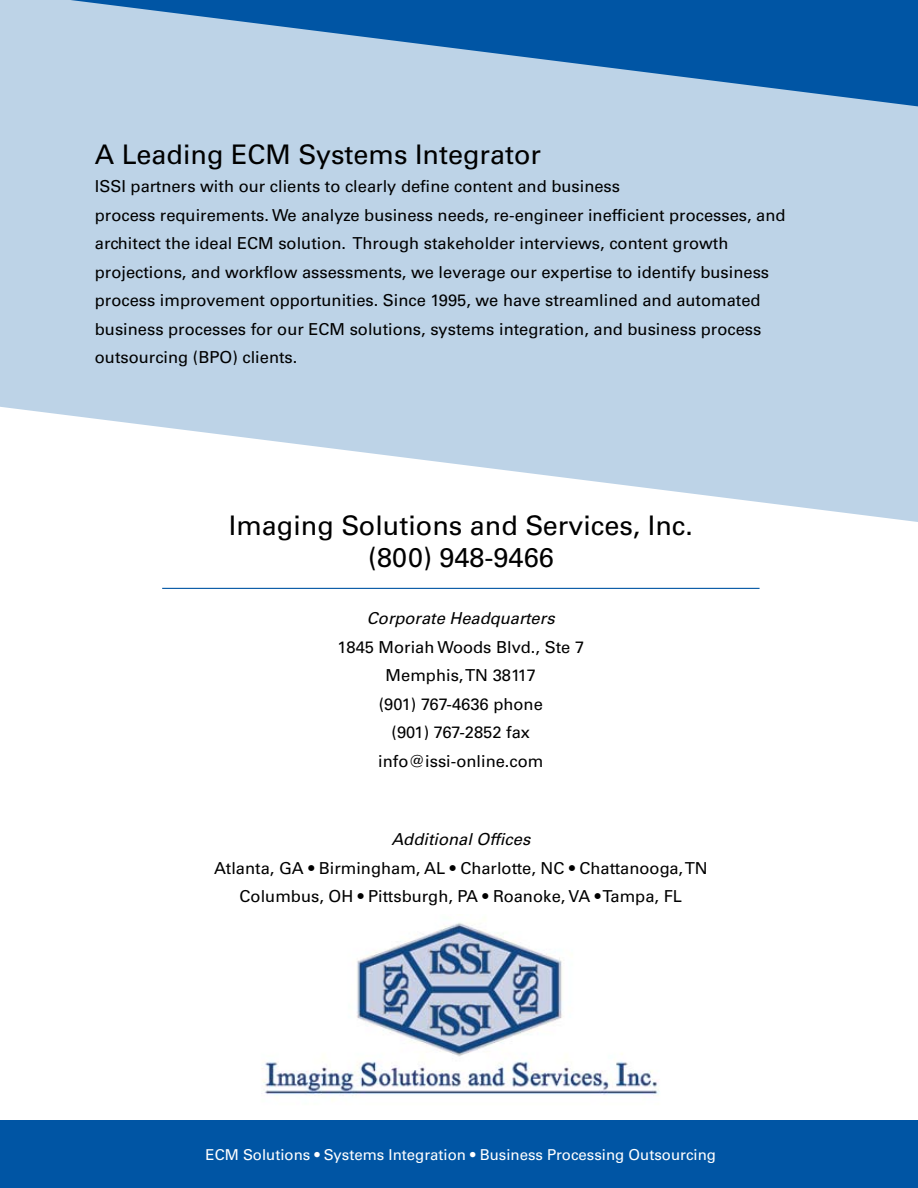
<style>
.page{position:relative;width:918px;height:1188px;background:#fff}
.page>*{position:absolute;margin:0;border:0;box-sizing:border-box;transform-origin:0 0}
.t1{font:27px/32.4px "Univers LT Std";color:#000;text-align:center}
.t2{font:16.5px/28.5px "Univers LT Std";color:#000;text-align:center}
.t3{font:italic 16.5px "Univers LT Std";color:#000}
.t4{font:15px "Univers LT Std";color:#fff}
</style>
<div class="page">
<div style="left:0;top:0;width:918px;height:730px;background:#bdd3e7"></div>
<svg style="left:0;top:407px;width:918px;height:323px;fill:#fff"></svg>
<svg style="left:71px;top:0;width:847px;height:106px"></svg>
<div style="left:0;top:1121px;width:918px;height:67px;background:#0055a4"></div>
<img style="left:262px;top:922px;width:398px;height:179px">
<hr style="left:162px;top:588px;width:598px;height:1px;background:#0055a4">
<h1 class="t1" style="left:95px;top:138px;width:448px">A Leading ECM Systems Integrator</h1>
<p class="t2" style="left:95px;top:172px;width:692px;text-align:left">ISSI partners with our clients to clearly define content and business<br>process requirements. We analyze business needs, re-engineer inefficient processes, and architect the ideal ECM solution. Through stakeholder interviews, content growth projections, and workflow assessments, we leverage our expertise to identify business process improvement opportunities. Since 1995, we have streamlined and automated business processes for our ECM solutions, systems integration, and business process outsourcing (BPO) clients.</p>
<h1 class="t1" style="left:229px;top:509px;width:466px">Imaging Solutions and Services, Inc. (800) 948-9466</h1>
<p class="t3" style="left:367px;top:609px;width:189px">Corporate Headquarters</p>
<p class="t2" style="left:338px;top:633px;width:248px">1845 Moriah Woods Blvd., Ste 7<br>Memphis, TN 38117<br>(901) 767-4636 phone<br>(901) 767-2852 fax info@issi-online.com</p>
<p class="t3" style="left:391px;top:830px;width:140px">Additional Offices</p>
<p class="t2" style="left:214px;top:854px;width:495px">Atlanta, GA • Birmingham, AL • Charlotte, NC • Chattanooga, TN<br>Columbus, OH • Pittsburgh, PA • Roanoke, VA • Tampa, FL</p>
<p class="t4" style="left:206px;top:1146px;width:512px">ECM Solutions • Systems Integration • Business Processing Outsourcing</p>
</div>
